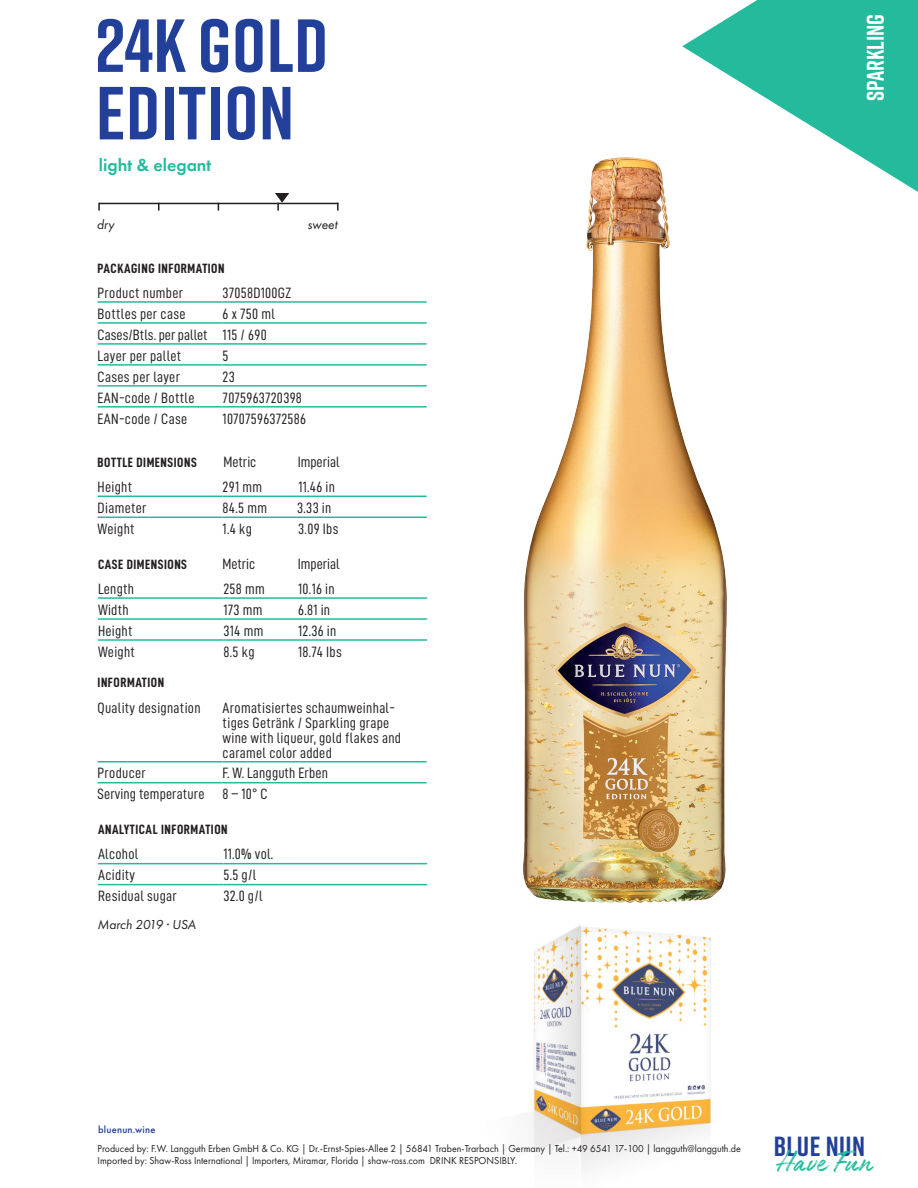
<style>
.page{position:relative;width:918px;height:1188px;background:#fff}
.page>*{position:absolute;margin:0;border:0;box-sizing:border-box;transform-origin:0 0}
.t1{font:700 75px/67.5px "Rift";letter-spacing:.01em;color:#223f99}
.t2{font:33.45px "Authenia";letter-spacing:.01em;color:#24bb9d}
.t3{font:700 27.6px "Rift";letter-spacing:.02em;color:#223f99}
.Teaser{font:700 24px "Rift";color:#fff}
.Teaser-2{font:600 18px "Futura PT";color:#24bb9d}
.Body{font:15px/15px "D DIN Condensed";letter-spacing:.02em;color:#231f20}
.Body-2{font:15px "D DIN Condensed";color:#231f20}
.t4{font:13.5px "D DIN Condensed Bold";letter-spacing:.04em;color:#231f20}
.BU{font:italic 13.5px "Futura PT";color:#231f20}
.t5{font:10.5px "Futura PT";color:#231f20;scale:.95 1}
.BU-2{font:500 10.5px "Futura PT";letter-spacing:.02em;color:#223f99}
</style>
<div class="page">
<img style="left:528px;top:925px;width:183px;height:245px">
<hr style="left:99px;top:203px;width:240px;height:1px;background:#231f20">
<svg style="left:98px;top:203px;width:2px;height:8px"></svg>
<svg style="left:337px;top:203px;width:2px;height:8px"></svg>
<hr style="left:98px;top:406px;width:125px;height:2px;background:#24bb9d">
<hr style="left:223px;top:406px;width:204px;height:2px;background:#24bb9d">
<hr style="left:98px;top:301px;width:125px;height:2px;background:#24bb9d">
<hr style="left:223px;top:301px;width:204px;height:2px;background:#24bb9d">
<hr style="left:98px;top:322px;width:125px;height:2px;background:#24bb9d">
<hr style="left:223px;top:322px;width:204px;height:2px;background:#24bb9d">
<hr style="left:98px;top:343px;width:125px;height:2px;background:#24bb9d">
<hr style="left:223px;top:343px;width:204px;height:2px;background:#24bb9d">
<hr style="left:98px;top:364px;width:125px;height:2px;background:#24bb9d">
<hr style="left:223px;top:364px;width:204px;height:2px;background:#24bb9d">
<hr style="left:98px;top:385px;width:125px;height:2px;background:#24bb9d">
<hr style="left:223px;top:385px;width:204px;height:2px;background:#24bb9d">
<hr style="left:98px;top:517px;width:125px;height:1px;background:#24bb9d">
<hr style="left:223px;top:517px;width:204px;height:1px;background:#24bb9d">
<hr style="left:98px;top:496px;width:125px;height:1px;background:#24bb9d">
<hr style="left:223px;top:496px;width:204px;height:1px;background:#24bb9d">
<img style="left:523px;top:157px;width:204px;height:746px">
<hr style="left:98px;top:639px;width:125px;height:2px;background:#24bb9d">
<hr style="left:223px;top:639px;width:204px;height:2px;background:#24bb9d">
<hr style="left:98px;top:597px;width:125px;height:2px;background:#24bb9d">
<hr style="left:223px;top:597px;width:204px;height:2px;background:#24bb9d">
<hr style="left:98px;top:618px;width:125px;height:2px;background:#24bb9d">
<hr style="left:223px;top:618px;width:204px;height:2px;background:#24bb9d">
<hr style="left:98px;top:884px;width:125px;height:1px;background:#24bb9d">
<hr style="left:223px;top:884px;width:204px;height:1px;background:#24bb9d">
<hr style="left:98px;top:863px;width:125px;height:1px;background:#24bb9d">
<hr style="left:223px;top:863px;width:204px;height:1px;background:#24bb9d">
<hr style="left:98px;top:782px;width:125px;height:1px;background:#24bb9d">
<hr style="left:223px;top:782px;width:204px;height:1px;background:#24bb9d">
<hr style="left:98px;top:761px;width:125px;height:2px;background:#24bb9d">
<hr style="left:223px;top:761px;width:204px;height:2px;background:#24bb9d">
<svg style="left:275px;top:193px;width:14px;height:18px"></svg>
<svg style="left:682px;top:0;width:236px;height:288px"></svg>
<h2 class="t1" style="left:95px;top:11px;width:234px">24K GOLD<br>EDITION</h2>
<p class="Teaser-2" style="left:99px;top:154px;width:114px">light &amp; elegant</p>
<p class="BU" style="left:97px;top:216px;width:19px">dry</p>
<p class="BU" style="left:308px;top:216px;width:31px">sweet</p>
<p class="t4" style="left:98px;top:260px;width:128px">PACKAGING INFORMATION</p>
<p class="Body" style="left:98px;top:285px;width:87px">Product number</p>
<p class="Body" style="left:223px;top:285px;width:70px">37058D100GZ</p>
<p class="Body" style="left:98px;top:306px;width:89px">Bottles per case</p>
<p class="Body" style="left:223px;top:306px;width:54px">6 x 750 ml</p>
<p class="Body-2" style="left:98px;top:326px;width:112px">Cases/Btls. per pallet</p>
<p class="Body" style="left:223px;top:327px;width:46px">115 / 690</p>
<p class="Body" style="left:98px;top:348px;width:85px">Layer per pallet</p>
<p class="Body" style="left:223px;top:348px;width:7px">5</p>
<p class="Body" style="left:98px;top:369px;width:84px">Cases per layer</p>
<p class="Body" style="left:223px;top:369px;width:14px">23</p>
<p class="Body" style="left:98px;top:390px;width:98px">EAN-code / Bottle</p>
<p class="Body" style="left:223px;top:390px;width:81px">7075963720398</p>
<p class="Body" style="left:98px;top:411px;width:91px">EAN-code / Case</p>
<p class="Body" style="left:223px;top:411px;width:85px">10707596372586</p>
<p class="t4" style="left:98px;top:455px;width:101px">BOTTLE DIMENSIONS</p>
<p class="Body" style="left:223px;top:454px;width:35px">Metric</p>
<p class="Body-2" style="left:298px;top:453px;width:43px">Imperial</p>
<p class="Body" style="left:98px;top:479px;width:36px">Height</p>
<p class="Body" style="left:223px;top:479px;width:41px">291 mm</p>
<p class="Body" style="left:298px;top:479px;width:38px">11.46 in</p>
<p class="Body" style="left:98px;top:500px;width:50px">Diameter</p>
<p class="Body" style="left:223px;top:500px;width:46px">84.5 mm</p>
<p class="Body" style="left:297px;top:500px;width:36px">3.33 in</p>
<p class="Body" style="left:98px;top:521px;width:39px">Weight</p>
<p class="Body" style="left:223px;top:521px;width:31px">1.4 kg</p>
<p class="Body" style="left:298px;top:521px;width:42px">3.09 Ibs</p>
<p class="t4" style="left:98px;top:557px;width:91px">CASE DIMENSIONS</p>
<p class="Body" style="left:222px;top:556px;width:35px">Metric</p>
<p class="Body-2" style="left:298px;top:555px;width:43px">Imperial</p>
<p class="Body" style="left:98px;top:581px;width:38px">Length</p>
<p class="Body" style="left:223px;top:581px;width:43px">258 mm</p>
<p class="Body" style="left:298px;top:581px;width:38px">10.16 in</p>
<p class="Body" style="left:98px;top:602px;width:32px">Width</p>
<p class="Body" style="left:223px;top:602px;width:40px">173 mm</p>
<p class="Body" style="left:298px;top:602px;width:34px">6.81 in</p>
<p class="Body" style="left:98px;top:623px;width:36px">Height</p>
<p class="Body" style="left:223px;top:623px;width:41px">314 mm</p>
<p class="Body" style="left:298px;top:623px;width:40px">12.36 in</p>
<p class="Body" style="left:98px;top:644px;width:39px">Weight</p>
<p class="Body" style="left:223px;top:644px;width:33px">8.5 kg</p>
<p class="Body" style="left:298px;top:644px;width:45px">18.74 Ibs</p>
<p class="t4" style="left:98px;top:675px;width:68px">INFORMATION</p>
<p class="Body" style="left:98px;top:700px;width:105px">Quality designation</p>
<p class="Body" style="left:223px;top:700px;width:180px">Aromatisiertes schaumweinhal&shy;tiges Getränk / Sparkling grape wine with liqueur, gold flakes and caramel color added</p>
<p class="Body" style="left:98px;top:766px;width:50px">Producer</p>
<p class="Body" style="left:223px;top:766px;width:107px">F. W. Langguth Erben</p>
<p class="Body" style="left:98px;top:787px;width:108px">Serving temperature</p>
<p class="Body" style="left:223px;top:787px;width:47px">8 – 10° C</p>
<p class="t4" style="left:98px;top:822px;width:131px">ANALYTICAL INFORMATION</p>
<p class="Body" style="left:98px;top:846px;width:42px">Alcohol</p>
<p class="Body" style="left:223px;top:846px;width:51px">11.0% vol.</p>
<p class="Body" style="left:98px;top:867px;width:39px">Acidity</p>
<p class="Body" style="left:223px;top:867px;width:34px">5.5 g/l</p>
<p class="Body" style="left:98px;top:888px;width:80px">Residual sugar</p>
<p class="Body" style="left:223px;top:888px;width:41px">32.0 g/l</p>
<p class="BU" style="left:97px;top:917px;width:100px">March 2019 · USA</p>
<p class="Teaser" style="left:858px;top:101px;width:89px;rotate:-90deg">Sparkling</p>
<p class="BU-2" style="left:98px;top:1123px;width:59px">bluenun.wine</p>
<p class="t5" style="left:98px;top:1142px;width:679px">Produced by: F.W. Langguth Erben GmbH &amp; Co. KG | Dr.-Ernst-Spies-Allee 2 | 56841 Traben-Trarbach | Germany | Tel.: +49 6541 17-100 | langguth@langguth.de</p>
<p class="t5" style="left:98px;top:1154px;width:443px">Imported by: Shaw-Ross International | Importers, Miramar, Florida | shaw-ross.com DRINK RESPONSIBLY.</p>
<h3 class="t3" style="left:774px;top:1126px;width:93px">BLUE NUN</h3>
<h2 class="t2" style="left:778px;top:1145px;width:96px">Have Fun</h2>
</div>
